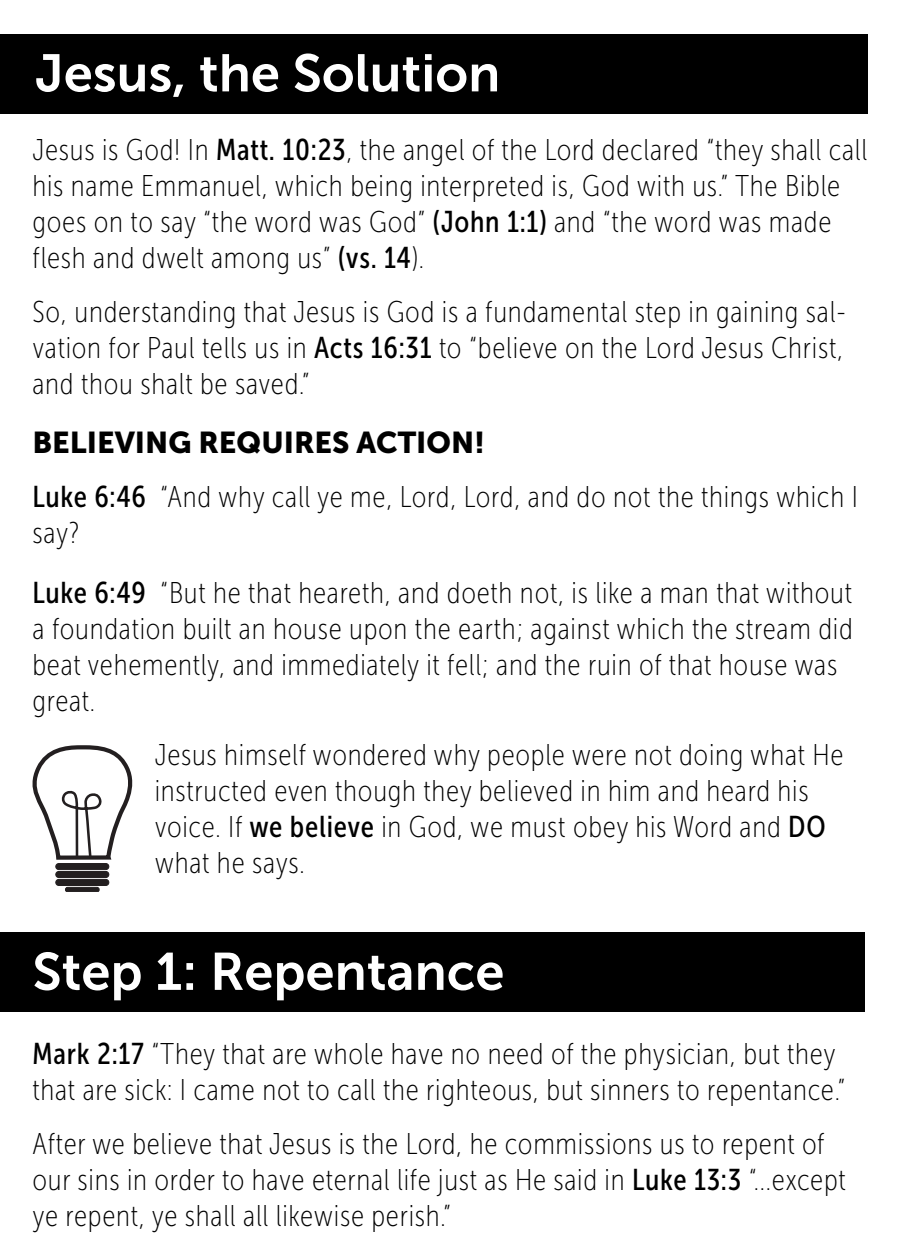
<style>
.page{position:relative;width:900px;height:1260px;background:#fff}
.page>*{position:absolute;margin:0;border:0;box-sizing:border-box;transform-origin:0 0}
.t1{font:52.5px "Museo Sans 700";color:#fff}
.t2{font:30px/36px "Museo Sans Cond 100";letter-spacing:.025em;color:#000}
.t3{font:30px "Museo Sans 900";color:#000}
.s1{font-family:"Museo Sans Cond 500"}
</style>
<div class="page">
<div style="left:0;top:34px;width:868px;height:80px;background:#000"></div>
<div style="left:0;top:932px;width:865px;height:80px;background:#000"></div>
<div style="left:56px;top:864px;width:53px;height:6px;background:#231f20;border-radius:3px"></div>
<div style="left:56px;top:863px;width:53px;height:7px;border:1px solid #231f20;border-radius:3px"></div>
<div style="left:56px;top:871px;width:53px;height:7px;background:#231f20;border-radius:3px"></div>
<div style="left:56px;top:871px;width:53px;height:7px;border:1px solid #231f20;border-radius:3px"></div>
<div style="left:56px;top:879px;width:53px;height:6px;background:#231f20;border-radius:3px"></div>
<div style="left:56px;top:879px;width:53px;height:7px;border:1px solid #231f20;border-radius:3px"></div>
<div style="left:65px;top:887px;width:34px;height:5px;background:#231f20;border-radius:2px"></div>
<div style="left:65px;top:887px;width:34px;height:5px;border:1px solid #231f20;border-radius:2px"></div>
<svg style="left:32px;top:745px;width:100px;height:115px"></svg>
<h1 class="t1" style="left:35px;top:44px;width:467px">Jesus, the Solution</h1>
<p class="t2" style="left:32px;top:132px;width:836px">Jesus is God! In <span class="s1">Matt. 10:23</span>, the angel of the Lord declared “they shall call his name Emmanuel, which being interpreted is, God with us.” The Bible goes on to say “the word was God” <span class="s1">(John 1:1)</span> and “the word was made flesh and dwelt among us” <span class="s1">(vs. 14</span>).</p>
<p class="t2" style="left:32px;top:294px;width:815px;text-align:justify">So, understanding that Jesus is God is a fundamental step in gaining sal&shy;vation for Paul tells us in <span class="s1">Acts 16:31</span> to “believe on the Lord Jesus Christ, and thou shalt be saved.”</p>
<p class="t3" style="left:32px;top:426px;width:454px">BELIEVING REQUIRES ACTION!</p>
<p class="t2" style="left:32px;top:479px;width:827px"><span class="s1">Luke 6:46</span> “And why call ye me, Lord, Lord, and do not the things which I say?</p>
<p class="t2" style="left:32px;top:575px;width:822px"><span class="s1">Luke 6:49</span> “But he that heareth, and doeth not, is like a man that without a foundation built an house upon the earth; against which the stream did beat vehemently, and immediately it fell; and the ruin of that house was great.</p>
<p class="t2" style="left:155px;top:737px;width:690px">Jesus himself wondered why people were not doing what He instructed even though they believed in him and heard his voice. If <span class="s1">we believe</span> in God, we must obey his Word and <span class="s1">DO </span>what he says.</p>
<h1 class="t1" style="left:32px;top:943px;width:473px">Step 1: Repentance</h1>
<p class="t2" style="left:32px;top:1036px;width:814px"><span class="s1">Mark 2:17</span> “They that are whole have no need of the physician, but they that are sick: I came not to call the righteous, but sinners to repentance.”</p>
<p class="t2" style="left:32px;top:1126px;width:815px">After we believe that Jesus is the Lord, he commissions us to repent of our sins in order to have eternal life just as He said in <span class="s1">Luke 13:3</span> “...except ye repent, ye shall all likewise perish.”</p>
</div>
